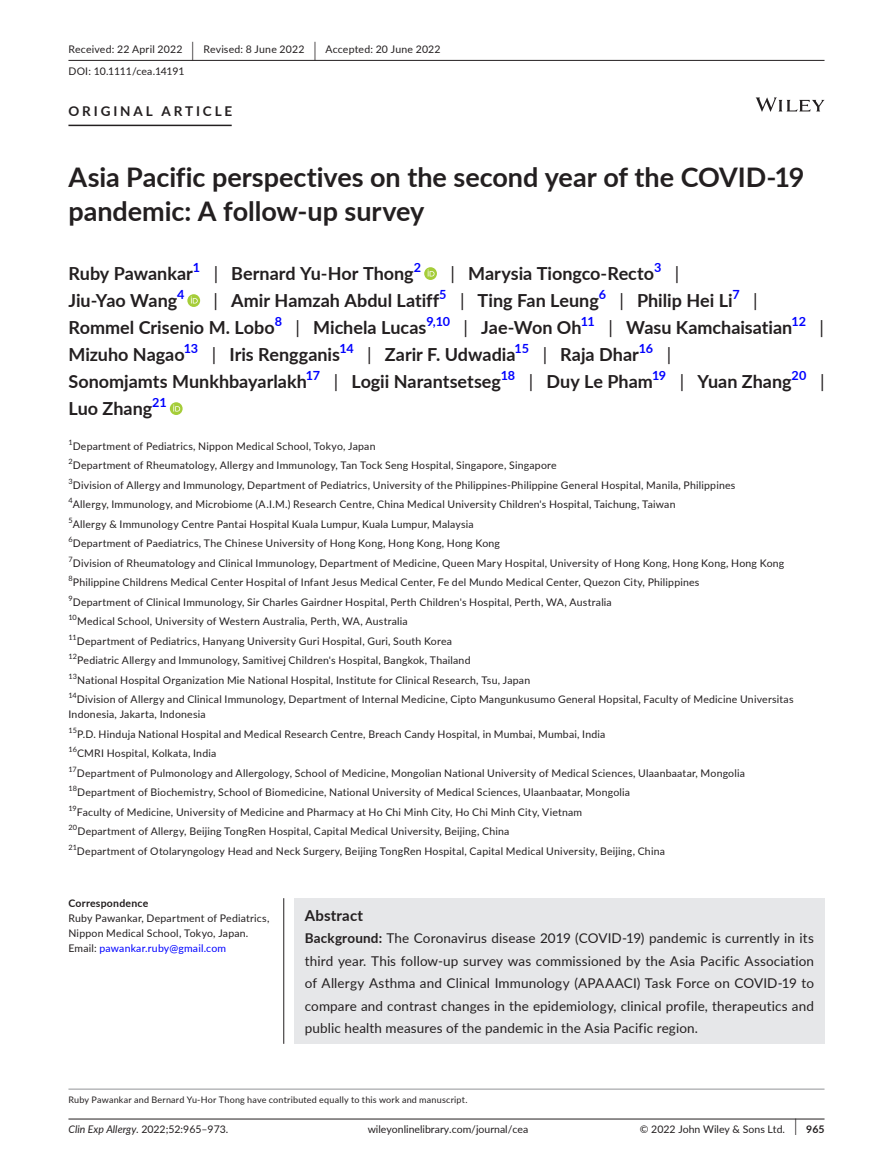
<style>
.page{position:relative;width:893px;height:1174px;background:#fff}
.page>*{position:absolute;margin:0;border:0;box-sizing:border-box;transform-origin:0 0}
.t1{font:700 27px/34.5px "Lato";color:#231f20}
.t2{font:700 18px "Lato";color:#231f20}
.t3{font:18px "Lato";color:#231f20}
.t4{font:700 15px "Lato";letter-spacing:.015em;color:#231f20}
.t5{font:13.5px/22.5px "Lato";letter-spacing:.01em;color:#231f20;text-align:justify}
.t6{font:700 13.5px "Lato";letter-spacing:.215em;color:#231f20}
.t7{font:700 12.6px "Lato";letter-spacing:-.015em;color:#00f}
.t8{font:10.5px/19.5px "Lato";letter-spacing:.02em;color:#231f20}
.t9{font:10.5px "Lato";color:#231f20}
.t10{font:700 10.5px "Lato";letter-spacing:.02em;color:#231f20}
.t11{font:9px "Lato";letter-spacing:.025em;color:#231f20}
.s1{font-size:19.65px}
.s2{font-weight:400}
.s3{color:#00f}
.s4{font-weight:700}
.s5{font-style:italic}
.s6{font-size:17.4px}
</style>
<div class="page">
<hr style="left:68px;top:1118px;width:756px;height:1px;background:#231f20">
<svg style="left:756px;top:97px;width:68px;height:15px"></svg>
<hr style="left:68px;top:60px;width:756px;height:1px;background:#231f20">
<hr style="left:68px;top:125px;width:164px;height:1px;background:#231f20">
<svg style="left:424px;top:267px;width:13px;height:13px"></svg>
<svg style="left:428px;top:269px;width:6px;height:7px"></svg>
<svg style="left:187px;top:294px;width:13px;height:13px"></svg>
<svg style="left:191px;top:296px;width:7px;height:7px"></svg>
<svg style="left:170px;top:402px;width:13px;height:13px"></svg>
<svg style="left:173px;top:404px;width:7px;height:7px"></svg>
<hr style="left:68px;top:1088px;width:756px;height:1px;background:#939598">
<div style="left:294px;top:898px;width:530px;height:145px;background:#e6e7e9"></div>
<hr style="left:283px;top:898px;width:1px;height:145px;background:#231f20">
<p class="t8" style="left:68px;top:38px;width:374px;line-height:21.8px">Received: 22 April 2022 <span class="s1">|</span> Revised: 8 June 2022 <span class="s1">|</span> Accepted: 20 June 2022<br>DOI: 10.1111/cea.14191</p>
<p class="t6" style="left:68px;top:101px;width:165px">ORIGINAL ARTICLE</p>
<h1 class="t1" style="left:68px;top:159px;width:737px">Asia Pacific perspectives on the second year of the COVID-19 pandemic: A follow-up survey</h1>
<h2 class="t2" style="left:68px;top:260px;width:126px">Ruby Pawankar</h2>
<p class="t7" style="left:193px;top:258px;width:9px">1</p>
<h2 class="t2" style="left:214px;top:260px;width:202px"><span class="s2">|</span> Bernard Yu-Hor Thong</h2>
<p class="t7" style="left:414px;top:258px;width:9px">2</p>
<h2 class="t2" style="left:450px;top:260px;width:205px"><span class="s2">|</span> Marysia Tiongco-Recto</h2>
<p class="t7" style="left:654px;top:258px;width:9px">3</p>
<h2 class="t3" style="left:675px;top:260px;width:6px">|</h2>
<h2 class="t2" style="left:68px;top:287px;width:110px">Jiu-Yao Wang</h2>
<p class="t7" style="left:177px;top:285px;width:9px">4</p>
<h2 class="t2" style="left:214px;top:287px;width:227px"><span class="s2">|</span> Amir Hamzah Abdul Latiff</h2>
<p class="t7" style="left:439px;top:285px;width:9px">5</p>
<h2 class="t2" style="left:460px;top:287px;width:140px"><span class="s2">|</span> Ting Fan Leung</h2>
<p class="t7" style="left:599px;top:285px;width:9px">6</p>
<h2 class="t2" style="left:620px;top:287px;width:115px"><span class="s2">|</span> Philip Hei Li</h2>
<p class="t7" style="left:732px;top:285px;width:9px">7</p>
<h2 class="t3" style="left:753px;top:287px;width:6px">|</h2>
<h2 class="t2" style="left:68px;top:314px;width:208px">Rommel Crisenio M. Lobo</h2>
<p class="t7" style="left:275px;top:312px;width:9px">8</p>
<h2 class="t2" style="left:296px;top:314px;width:132px"><span class="s2">|</span> Michela Lucas</h2>
<p class="t7" style="left:426px;top:312px;width:25px">9,10</p>
<h2 class="t2" style="left:464px;top:314px;width:120px"><span class="s2">|</span> Jae-Won Oh</h2>
<p class="t7" style="left:581px;top:312px;width:16px">11</p>
<h2 class="t2" style="left:608px;top:314px;width:185px"><span class="s2">|</span> Wasu Kamchaisatian</h2>
<p class="t7" style="left:791px;top:312px;width:16px">12</p>
<h2 class="t3" style="left:819px;top:314px;width:6px">|</h2>
<h2 class="t2" style="left:68px;top:341px;width:118px">Mizuho Nagao</h2>
<p class="t7" style="left:184px;top:339px;width:16px">13</p>
<h2 class="t2" style="left:212px;top:341px;width:130px"><span class="s2">|</span> Iris Rengganis</h2>
<p class="t7" style="left:339px;top:339px;width:16px">14</p>
<h2 class="t2" style="left:367px;top:341px;width:150px"><span class="s2">|</span> Zarir F. Udwadia</h2>
<p class="t7" style="left:515px;top:339px;width:16px">15</p>
<h2 class="t2" style="left:543px;top:341px;width:98px"><span class="s2">|</span> Raja Dhar</h2>
<p class="t7" style="left:639px;top:339px;width:16px">16</p>
<h2 class="t3" style="left:667px;top:341px;width:6px">|</h2>
<h2 class="t2" style="left:68px;top:368px;width:240px">Sonomjamts Munkhbayarlakh</h2>
<p class="t7" style="left:306px;top:366px;width:16px">17</p>
<h2 class="t2" style="left:334px;top:368px;width:169px"><span class="s2">|</span> Logii Narantsetseg</h2>
<p class="t7" style="left:501px;top:366px;width:16px">18</p>
<h2 class="t2" style="left:529px;top:368px;width:126px"><span class="s2">|</span> Duy Le Pham</h2>
<p class="t7" style="left:652px;top:366px;width:16px">19</p>
<h2 class="t2" style="left:680px;top:368px;width:113px"><span class="s2">|</span> Yuan Zhang</h2>
<p class="t7" style="left:792px;top:366px;width:16px">20</p>
<h2 class="t3" style="left:820px;top:368px;width:6px">|</h2>
<h2 class="t2" style="left:68px;top:395px;width:100px">Luo Zhang<sup>21</sup></h2>
<p class="t8" style="left:68px;top:435px;width:727px"><sup>1</sup>Department of Pediatrics, Nippon Medical School, Tokyo, Japan<br><sup>2</sup>Department of Rheumatology, Allergy and Immunology, Tan Tock Seng Hospital, Singapore, Singapore<br><sup>3</sup>Division of Allergy and Immunology, Department of Pediatrics, University of the Philippines-Philippine General Hospital, Manila, Philippines<br><sup>4</sup>Allergy, Immunology, and Microbiome (A.I.M.) Research Centre, China Medical University Children's Hospital, Taichung, Taiwan<br><sup>5</sup>Allergy &amp; Immunology Centre Pantai Hospital Kuala Lumpur, Kuala Lumpur, Malaysia<br><sup>6</sup>Department of Paediatrics, The Chinese University of Hong Kong, Hong Kong, Hong Kong<br><sup>7</sup>Division of Rheumatology and Clinical Immunology, Department of Medicine, Queen Mary Hospital, University of Hong Kong, Hong Kong, Hong Kong <sup>8</sup>Philippine Childrens Medical Center Hospital of Infant Jesus Medical Center, Fe del Mundo Medical Center, Quezon City, Philippines<br><sup>9</sup>Department of Clinical Immunology, Sir Charles Gairdner Hospital, Perth Children's Hospital, Perth, WA, Australia<br><sup>10</sup>Medical School, University of Western Australia, Perth, WA, Australia<br><sup>11</sup>Department of Pediatrics, Hanyang University Guri Hospital, Guri, South Korea<br><sup>12</sup>Pediatric Allergy and Immunology, Samitivej Children's Hospital, Bangkok, Thailand<br><sup>13</sup>National Hospital Organization Mie National Hospital, Institute for Clinical Research, Tsu, Japan<br><sup>14</sup>Division of Allergy and Clinical Immunology, Department of Internal Medicine, Cipto Mangunkusumo General Hopsital, Faculty of Medicine Universitas</p>
<p class="t8" style="left:68px;top:704px;width:678px">Indonesia, Jakarta, Indonesia<br><sup>15</sup>P.D. Hinduja National Hospital and Medical Research Centre, Breach Candy Hospital, in Mumbai, Mumbai, India<br><sup>16</sup>CMRI Hospital, Kolkata, India<br><sup>17</sup>Department of Pulmonology and Allergology, School of Medicine, Mongolian National University of Medical Sciences, Ulaanbaatar, Mongolia <sup>18</sup>Department of Biochemistry, School of Biomedicine, National University of Medical Sciences, Ulaanbaatar, Mongolia<br><sup>19</sup>Faculty of Medicine, University of Medicine and Pharmacy at Ho Chi Minh City, Ho Chi Minh City, Vietnam<br><sup>20</sup>Department of Allergy, Beijing TongRen Hospital, Capital Medical University, Beijing, China<br><sup>21</sup>Department of Otolaryngology Head and Neck Surgery, Beijing TongRen Hospital, Capital Medical University, Beijing, China</p>
<p class="t10" style="left:68px;top:895px;width:81px">Correspondence</p>
<p class="t8" style="left:68px;top:910px;width:202px;line-height:15px">Ruby Pawankar, Department of Pediatrics,<br>Nippon Medical School, Tokyo, Japan.<br>Email: <span class="s3">pawankar.ruby@gmail.com</span></p>
<h3 class="t4" style="left:305px;top:904px;width:60px">Abstract</h3>
<p class="t5" style="left:305px;top:926px;width:511px"><span class="s4">Background:</span> The Coronavirus disease 2019 (COVID-19) pandemic is currently in its third year. This follow-up survey was commissioned by the Asia Pacific Association of Allergy Asthma and Clinical Immunology (APAAACI) Task Force on COVID-19 to compare and contrast changes in the epidemiology, clinical profile, therapeutics and public health measures of the pandemic in the Asia Pacific region.</p>
<p class="t11" style="left:68px;top:1093px;width:400px">Ruby Pawankar and Bernard Yu-Hor Thong have contributed equally to this work and manuscript.</p>
<p class="t9" style="left:68px;top:1121px;width:161px"><span class="s5">Clin Exp Allergy.</span> 2022;52:965–973.</p>
<p class="t9" style="left:368px;top:1121px;width:162px">wileyonlinelibrary.com/journal/cea</p>
<p class="t9" style="left:640px;top:1121px;width:186px">© 2022 John Wiley &amp; Sons Ltd. <span class="s6">|</span> <span class="s4">965</span></p>
</div>
